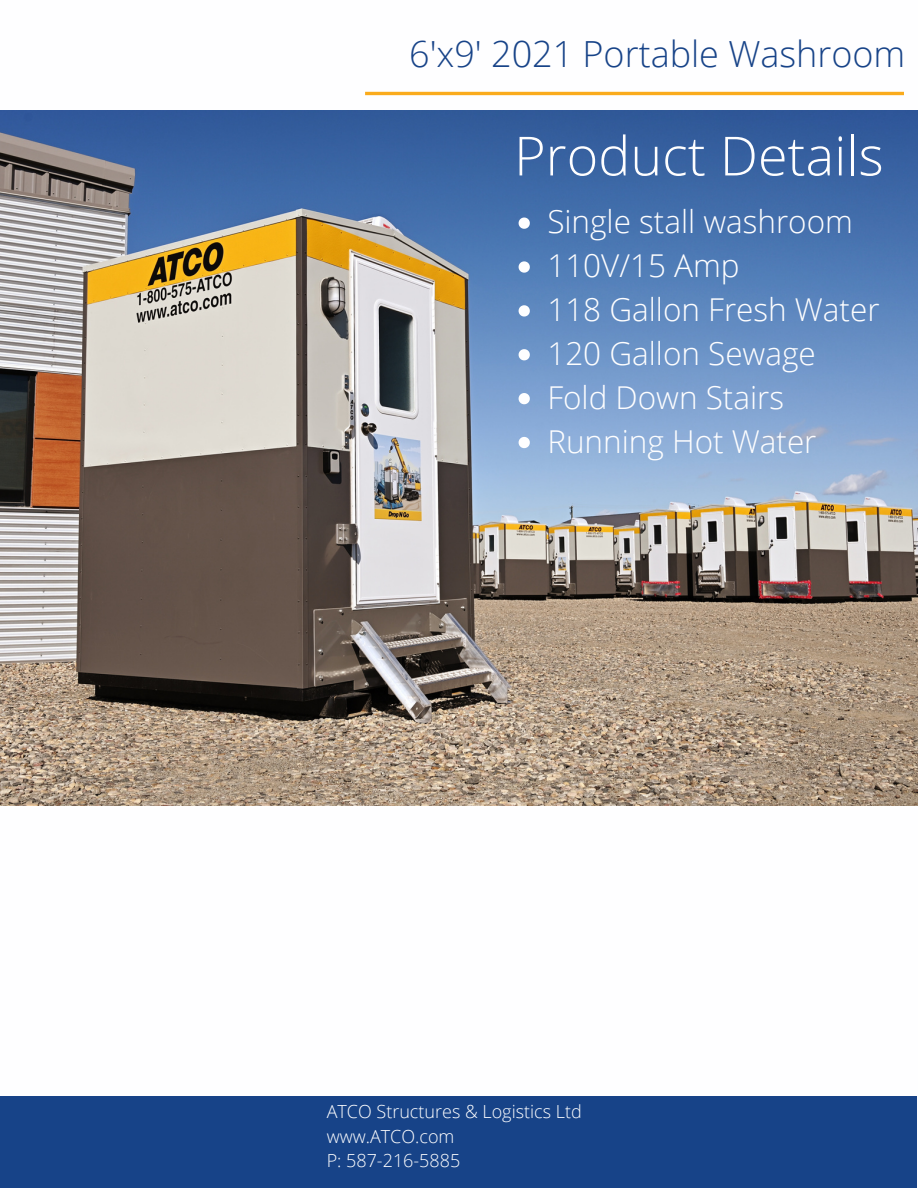
<style>
.page{position:relative;width:918px;height:1188px;background:#fff}
.page>*{position:absolute;margin:0;border:0;box-sizing:border-box;transform-origin:0 0}
.t1{font:300 54px "Open Sans";color:#fefeff}
.t2{font:300 36px "Open Sans";color:#174388}
.t3{font:300 31.5px/43.8px "Open Sans";color:#fefeff}
.t4{font:300 18px/24.8px "Open Sans";color:#fefeff}
</style>
<div class="page">
<div style="left:0;top:1096px;width:917px;height:92px;background:#174388"></div>
<hr style="left:365px;top:92px;width:539px;height:3px;background:#faab1c">
<img style="left:0;top:111px;width:918px;height:694px">
<svg style="left:519px;top:218px;width:11px;height:11px"></svg>
<svg style="left:519px;top:261px;width:11px;height:12px"></svg>
<svg style="left:519px;top:305px;width:11px;height:12px"></svg>
<svg style="left:519px;top:349px;width:11px;height:11px"></svg>
<svg style="left:519px;top:393px;width:11px;height:11px"></svg>
<svg style="left:519px;top:437px;width:11px;height:11px"></svg>
<p class="t2" style="left:409px;top:28px;width:498px">6'x9' 2021 Portable Washroom</p>
<h1 class="t1" style="left:514px;top:118px;width:371px">Product Details</h1>
<p class="t3" style="left:547px;top:199px;width:334px">Single stall washroom<br>110V/15 Amp<br>118 Gallon Fresh Water<br>120 Gallon Sewage<br>Fold Down Stairs<br>Running Hot Water</p>
<p class="t4" style="left:327px;top:1099px;width:256px">ATCO Structures &amp; Logistics Ltd www.ATCO.com<br>P: 587-216-5885</p>
</div>
